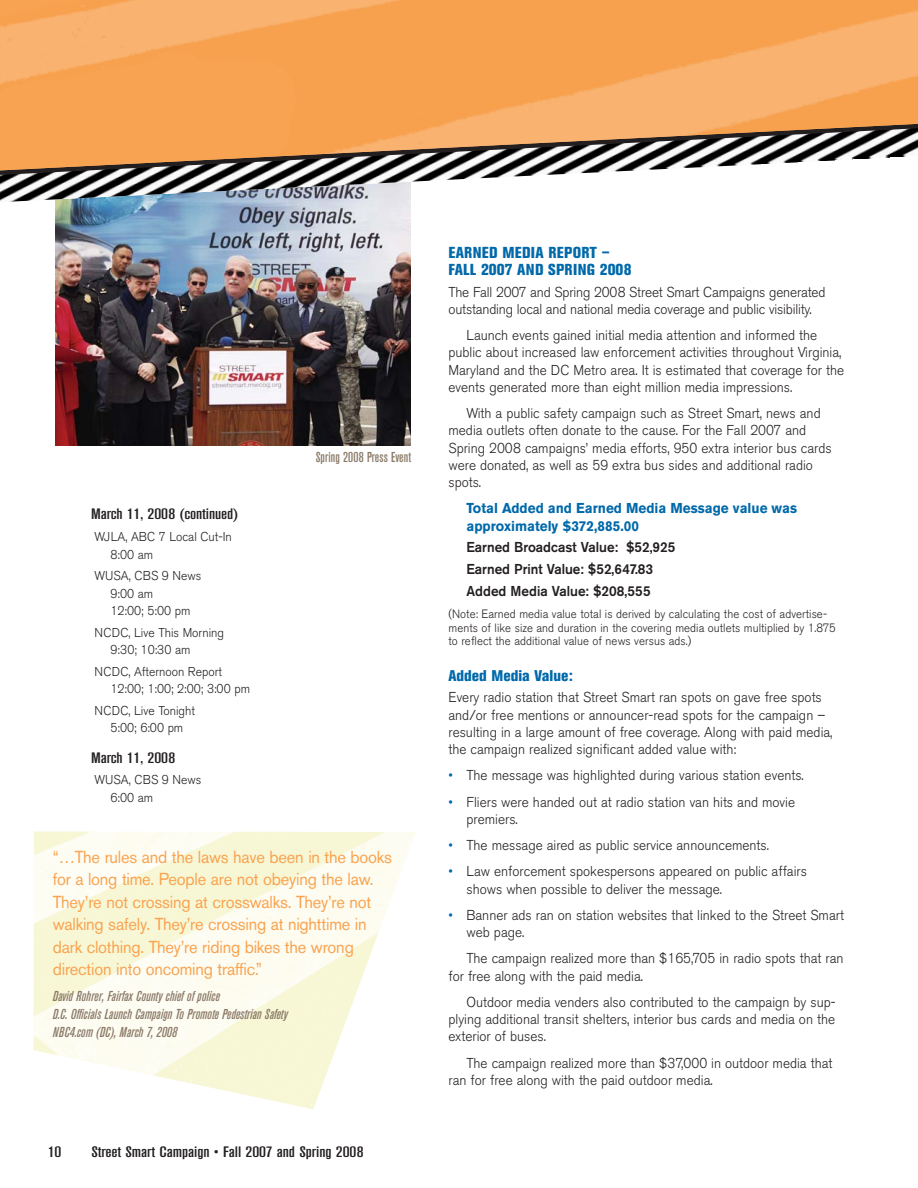
<style>
.page{position:relative;width:918px;height:1188px;background:#fff}
.page>*{position:absolute;margin:0;border:0;box-sizing:border-box;transform-origin:0 0}
.t1{font:17.25px/22.5px "Akzidenz Grotesk BE";letter-spacing:-.01em;color:#f9a350;scale:.95 1}
.t2{font:800 condensed 15.75px/17.2px "Akzidenz Grotesk BE";letter-spacing:.02em;color:#0069aa}
.t3{font:800 condensed 15.3px "Akzidenz Grotesk BE";color:#0069aa}
.t4{font:500 condensed 15px "Akzidenz Grotesk BE";letter-spacing:-.005em;color:#231f20;scale:1.3 1}
.t5{font:300 14.25px/17.2px "Akzidenz Grotesk BE";color:#231f20;scale:.95 1}
.t6{font:italic 500 condensed 14.25px/18px "Akzidenz Grotesk BE";color:#8a7967}
.t7{font:500 14.25px/21.8px "Akzidenz Grotesk BE";color:#231f20;scale:.95 1}
.t8{font:700 14.25px/17.2px "Akzidenz Grotesk BE";color:#0069aa;scale:.95 1}
.t9{font:500 condensed 14.25px "Akzidenz Grotesk BE";letter-spacing:.005em;color:#8a7967}
.t10{font:300 12.75px/17.2px "Akzidenz Grotesk BE";color:#231f20;scale:.95 1}
.t11{font:300 12px/13.5px "Akzidenz Grotesk BE";letter-spacing:.005em;color:#231f20;scale:.95 1}
.s1{font-weight:300}
.s2{color:#0069aa}
</style>
<div class="page">
<img style="left:55px;top:203px;width:356px;height:242px">
<img style="left:0;top:176px;width:524px;height:27px">
<svg style="left:0;top:171px;width:624px;height:5px"></svg>
<img style="left:0;top:0;width:917px;height:171px">
<svg style="left:917px;top:0;width:1px;height:149px"></svg>
<img style="left:33px;top:832px;width:382px;height:277px">
<p class="t4" style="left:91px;top:509px;width:115px">March 11, 2008 (continued)</p>
<p class="t10" style="left:111px;top:530px;width:129px;text-indent:-16px">WJLA, ABC 7 Local Cut-In<br>8:00 am</p>
<p class="t10" style="left:111px;top:569px;width:97px;text-indent:-16px">WUSA, CBS 9 News<br>9:00 am<br>12:00; 5:00 pm</p>
<p class="t10" style="left:111px;top:625px;width:121px;text-indent:-16px">NCDC, Live This Morning<br>9:30; 10:30 am</p>
<p class="t10" style="left:111px;top:664px;width:148px;text-indent:-16px">NCDC, Afternoon Report<br>12:00; 1:00; 2:00; 3:00 pm</p>
<p class="t10" style="left:95px;top:703px;width:107px;text-align:center">NCDC, Live Tonight<br>5:00; 6:00 pm</p>
<p class="t4" style="left:91px;top:752px;width:66px">March 11, 2008</p>
<p class="t10" style="left:111px;top:773px;width:97px;text-indent:-16px">WUSA, CBS 9 News<br>6:00 am</p>
<p class="t9" style="left:316px;top:452px;width:97px">Spring 2008 Press Event</p>
<p class="t1" style="left:53px;top:847px;width:359px">“…The rules and the laws have been in the books for a long time. People are not obeying the law.<br>They’re not crossing at crosswalks. They’re not walking safely. They’re crossing at nighttime in dark clothing. They’re riding bikes the wrong direction into oncoming traffic.”</p>
<p class="t6" style="left:53px;top:988px;width:236px">David Rohrer, Fairfax County chief of police<br>D.C. Officials Launch Campaign To Promote Pedestrian Safety<br>NBC4.com (DC), March 7, 2008</p>
<p class="t4" style="left:48px;top:1146px;width:12px">10</p>
<p class="t4" style="left:92px;top:1146px;width:211px">Street Smart Campaign <span class="s1">•</span> Fall 2007 and Spring 2008</p>
<p class="t2" style="left:448px;top:245px;width:185px">EARNED MEDIA REPORT –<br>FALL 2007 AND SPRING 2008</p>
<p class="t5" style="left:448px;top:285px;width:398px">The Fall 2007 and Spring 2008 Street Smart Campaigns generated outstanding local and national media coverage and public visibility.</p>
<p class="t5" style="left:448px;top:328px;width:418px;text-indent:18px">Launch events gained initial media attention and informed the public about increased law enforcement activities throughout Virginia, Maryland and the DC Metro area. It is estimated that coverage for the events generated more than eight million media impressions.</p>
<p class="t5" style="left:448px;top:406px;width:405px;text-indent:18px">With a public safety campaign such as Street Smart, news and media outlets often donate to the cause. For the Fall 2007 and Spring 2008 campaigns’ media efforts, 950 extra interior bus cards were donated, as well as 59 extra bus sides and additional radio spots.</p>
<p class="t8" style="left:466px;top:501px;width:350px">Total Added and Earned Media Message value was approximately $372,885.00</p>
<p class="t7" style="left:466px;top:538px;width:221px">Earned Broadcast Value: $52,925<br>Earned Print Value: $52,647.83<br>Added Media Value: $208,555</p>
<p class="t11" style="left:448px;top:609px;width:409px">(Note: Earned media value total is derived by calculating the cost of advertise&shy;ments of like size and duration in the covering media outlets multiplied by 1.875 to reflect the additional value of news versus ads.)</p>
<p class="t3" style="left:448px;top:670px;width:126px">Added Media Value:</p>
<p class="t5" style="left:448px;top:690px;width:406px">Every radio station that Street Smart ran spots on gave free spots and/or free mentions or announcer-read spots for the campaign – resulting in a large amount of free coverage. Along with paid media, the campaign realized significant added value with:</p>
<p class="t5" style="left:448px;top:768px;width:376px"><span class="s2">•</span> The message was highlighted during various station events.</p>
<p class="t5" style="left:466px;top:795px;width:347px;text-indent:-18px"><span class="s2">•</span> Fliers were handed out at radio station van hits and movie premiers.</p>
<p class="t5" style="left:448px;top:838px;width:339px"><span class="s2">•</span> The message aired as public service announcements.</p>
<p class="t5" style="left:466px;top:864px;width:360px;text-indent:-18px"><span class="s2">•</span> Law enforcement spokespersons appeared on public affairs shows when possible to deliver the message.</p>
<p class="t5" style="left:466px;top:908px;width:399px;text-indent:-18px"><span class="s2">•</span> Banner ads ran on station websites that linked to the Street Smart web page.</p>
<p class="t5" style="left:448px;top:951px;width:417px;text-indent:18px">The campaign realized more than $165,705 in radio spots that ran for free along with the paid media.</p>
<p class="t5" style="left:448px;top:995px;width:409px;text-align:justify;text-indent:18px">Outdoor media venders also contributed to the campaign by sup&shy;plying additional transit shelters, interior bus cards and media on the exterior of buses.</p>
<p class="t5" style="left:448px;top:1056px;width:406px;text-indent:18px">The campaign realized more than $37,000 in outdoor media that ran for free along with the paid outdoor media.</p>
</div>
